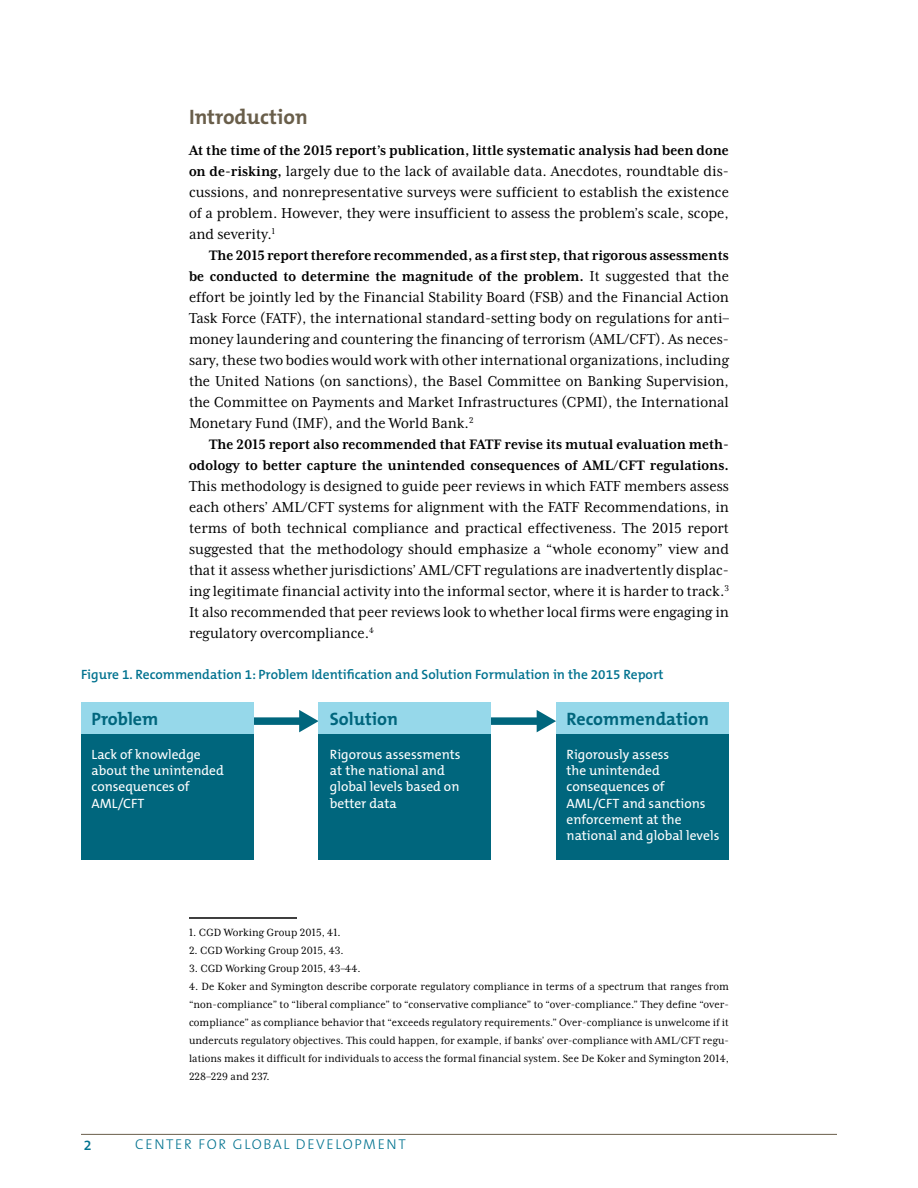
<style>
.page{position:relative;width:918px;height:1188px;background:#fff}
.page>*{position:absolute;margin:0;border:0;box-sizing:border-box;transform-origin:0 0}
.A-H1{font:700 21px "The Mix B7";color:#695e4a}
.t1{font:700 18px "The Mix B7";color:#00667d}
.A-Text_Indent{font:16.5px/21px "Mrs Eaves XL Serif Nar OT";color:#000;text-align:justify}
.A-Text_No_Indent{font:16.5px/21px "Mrs Eaves XL Serif Nar OT";color:#000;text-align:justify}
.A-Text_Indent-2{font:700 15.75px/21px "Mrs Eaves XL Serif Nar OT";color:#000;text-align:right}
.A-Text_No_Indent-2{font:700 15.75px "Mrs Eaves XL Serif Nar OT";color:#000}
.t2{font:300 14.25px "The Mix B3";letter-spacing:.12em;color:#00728f}
.t3{font:600 14.25px "The Mix B6";color:#00728f}
.t4{font:13.5px/16.2px "The Mix B5 Plain";color:#fff}
.Figure_title{font:600 13.5px "The Mix B6";color:#00728f}
.Footnote_text{font:12px/18px "Mrs Eaves XL Serif Nar OT";letter-spacing:.005em;color:#000;text-align:justify}
.s1{font-weight:700;font-size:15.75px}
.s2{font-weight:400;font-size:16.5px}
</style>
<div class="page">
<hr style="left:81px;top:1134px;width:756px;height:1px;background:#695e4a">
<hr style="left:189px;top:917px;width:108px;height:2px;background:#000">
<div style="left:439px;top:717px;width:101px;height:8px;background:#00667d"></div>
<svg style="left:537px;top:710px;width:19px;height:22px"></svg>
<div style="left:202px;top:717px;width:100px;height:8px;background:#00667d"></div>
<svg style="left:299px;top:710px;width:20px;height:22px"></svg>
<div style="left:81px;top:702px;width:173px;height:158px;background:#00667d"></div>
<div style="left:81px;top:702px;width:173px;height:32px;background:#96d8ea"></div>
<div style="left:556px;top:702px;width:173px;height:158px;background:#00667d"></div>
<div style="left:556px;top:702px;width:173px;height:32px;background:#96d8ea"></div>
<div style="left:319px;top:702px;width:172px;height:158px;background:#00667d"></div>
<div style="left:319px;top:702px;width:172px;height:32px;background:#96d8ea"></div>
<p class="A-H1" style="left:189px;top:105px;width:120px">Introduction</p>
<p class="A-Text_No_Indent-2" style="left:189px;top:142px;width:541px">At the time of the 2015 report’s publication, little systematic analysis had been done</p>
<p class="A-Text_No_Indent" style="left:189px;top:161px;width:542px"><span class="s1">on de-risking,</span> largely due to the lack of available data. Anecdotes, roundtable dis&shy;cussions, and nonrepresentative surveys were sufficient to establish the existence of a problem. However, they were insufficient to assess the problem’s scale, scope, and severity.<sup>1</sup></p>
<p class="A-Text_Indent-2" style="left:189px;top:245px;width:542px">The 2015 report therefore recommended, as a first step, that rigorous assessments<br>be conducted to determine the magnitude of the problem. <span class="s2">It suggested that the</span></p>
<p class="A-Text_Indent" style="left:189px;top:287px;width:542px">effort be jointly led by the Financial Stability Board (FSB) and the Financial Action Task Force (FATF), the international standard-setting body on regulations for anti– money laundering and countering the financing of terrorism (AML/CFT). As neces&shy;sary, these two bodies would work with other international organizations, including the United Nations (on sanctions), the Basel Committee on Banking Supervision, the Committee on Payments and Market Infrastructures (CPMI), the International Monetary Fund (IMF), and the World Bank.<sup>2</sup></p>
<p class="A-Text_Indent-2" style="left:189px;top:434px;width:541px">The 2015 report also recommended that FATF revise its mutual evaluation meth&shy;odology to better capture the unintended consequences of AML/CFT regulations.</p>
<p class="A-Text_Indent" style="left:189px;top:476px;width:542px">This methodology is designed to guide peer reviews in which FATF members assess each others’ AML/CFT systems for alignment with the FATF Recommendations, in terms of both technical compliance and practical effectiveness. The 2015 report suggested that the methodology should emphasize a “whole economy” view and that it assess whether jurisdictions’ AML/CFT regulations are inadvertently displac&shy;ing legitimate financial activity into the informal sector, where it is harder to track.<sup>3<br></sup>It also recommended that peer reviews look to whether local firms were engaging in regulatory overcompliance.<sup>4</sup></p>
<p class="Figure_title" style="left:81px;top:667px;width:584px">Figure 1. Recommendation 1: Problem Identification and Solution Formulation in the 2015 Report</p>
<p class="t1" style="left:92px;top:709px;width:68px">Problem</p>
<p class="t4" style="left:92px;top:747px;width:134px">Lack of knowledge about the unintended consequences of<br>AML/CFT</p>
<p class="t1" style="left:330px;top:709px;width:70px">Solution</p>
<p class="t4" style="left:330px;top:747px;width:132px">Rigorous assessments at the national and global levels based on better data</p>
<p class="t1" style="left:567px;top:709px;width:144px">Recommendation</p>
<p class="t4" style="left:567px;top:747px;width:154px">Rigorously assess<br>the unintended consequences of<br>AML/CFT and sanctions enforcement at the national and global levels</p>
<p class="Footnote_text" style="left:189px;top:923px;width:153px">1. CGD Working Group 2015, 41.</p>
<p class="Footnote_text" style="left:189px;top:941px;width:156px">2. CGD Working Group 2015, 43.</p>
<p class="Footnote_text" style="left:189px;top:959px;width:173px">3. CGD Working Group 2015, 43–44.</p>
<p class="Footnote_text" style="left:189px;top:977px;width:542px">4. De Koker and Symington describe corporate regulatory compliance in terms of a spectrum that ranges from “non-compliance” to “liberal compliance” to “conservative compliance” to “over-compliance.” They define “over&shy;compliance” as compliance behavior that “exceeds regulatory requirements.” Over-compliance is unwelcome if it undercuts regulatory objectives. This could happen, for example, if banks’ over-compliance with AML/CFT regu&shy;lations makes it difficult for individuals to access the formal financial system. See De Koker and Symington 2014, 228–229 and 237.</p>
<p class="t3" style="left:84px;top:1137px;width:9px">2</p>
<p class="t2" style="left:135px;top:1136px;width:272px">CENTER FOR GLOBAL DEVELOPMENT</p>
</div>
